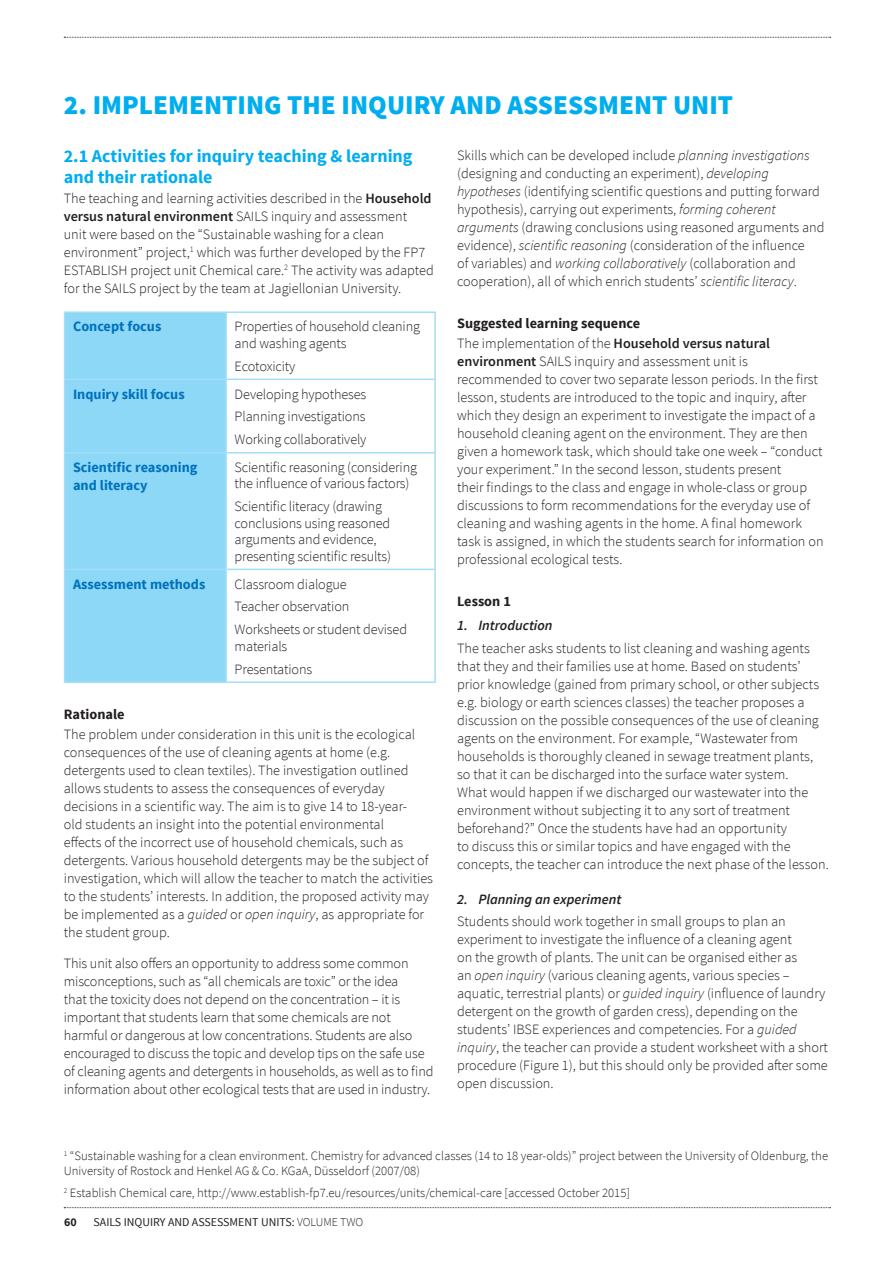
<style>
.page{position:relative;width:893px;height:1263px;background:#fff}
.page>*{position:absolute;margin:0;border:0;box-sizing:border-box;transform-origin:0 0}
._2__Sub-head_1{font:900 27px "Source Sans Pro";color:#00aeef}
._3__Sub-head_2{font:700 18px/20.2px "Source Sans Pro";color:#00aeef}
._5__Body{font:300 14.25px/18px "Source Sans Pro";color:#231f20}
._8__Activity_Body{font:300 14.25px/16.5px "Source Sans Pro";letter-spacing:-.01em;color:#231f20}
._8__Activity_Head{font:700 14.25px/18px "Source Sans Pro";color:#0072bc}
._4__Sub-head_3{font:700 14.25px "Source Sans Pro";color:#231f20}
._5_Sub-head_4{font:italic 600 14.25px "Source Sans Pro";color:#231f20}
._6__Caption{font:300 12.75px/15px "Source Sans Pro";color:#231f20}
.t1{font:12px "Source Sans Pro";color:#231f20}
.t2{font:700 12px "Source Sans Pro";color:#231f20}
.s1{font-weight:600}
.s2{font-style:italic}
.s3{font-weight:300}
</style>
<div class="page">
<div style="left:65px;top:313px;width:160px;height:368px;background:#8dd7f7"></div>
<hr style="left:64px;top:379px;width:162px;height:1px;background:#a3def8">
<hr style="left:226px;top:379px;width:210px;height:1px;background:#a3def8">
<hr style="left:64px;top:452px;width:162px;height:1px;background:#a3def8">
<hr style="left:226px;top:452px;width:210px;height:1px;background:#a3def8">
<hr style="left:64px;top:569px;width:162px;height:1px;background:#a3def8">
<hr style="left:226px;top:569px;width:210px;height:1px;background:#a3def8">
<hr style="left:64px;top:311px;width:162px;height:2px;background:#a3def8">
<hr style="left:64px;top:313px;width:1px;height:66px;background:#a3def8">
<hr style="left:226px;top:311px;width:210px;height:2px;background:#a3def8">
<hr style="left:225px;top:313px;width:2px;height:66px;background:#a3def8">
<hr style="left:434px;top:313px;width:2px;height:66px;background:#a3def8">
<hr style="left:64px;top:380px;width:1px;height:72px;background:#a3def8">
<hr style="left:225px;top:380px;width:2px;height:72px;background:#a3def8">
<hr style="left:434px;top:380px;width:2px;height:72px;background:#a3def8">
<hr style="left:64px;top:453px;width:1px;height:116px;background:#a3def8">
<hr style="left:225px;top:453px;width:2px;height:116px;background:#a3def8">
<hr style="left:434px;top:453px;width:2px;height:116px;background:#a3def8">
<hr style="left:64px;top:570px;width:1px;height:111px;background:#a3def8">
<hr style="left:225px;top:570px;width:2px;height:111px;background:#a3def8">
<hr style="left:434px;top:570px;width:2px;height:111px;background:#a3def8">
<hr style="left:64px;top:681px;width:162px;height:2px;background:#a3def8">
<hr style="left:226px;top:681px;width:210px;height:2px;background:#a3def8">
<svg style="left:64px;top:1207px;width:767px;height:1px"></svg>
<svg style="left:64px;top:37px;width:767px;height:1px"></svg>
<p class="_2__Sub-head_1" style="left:64px;top:87px;width:671px">2. IMPLEMENTING THE INQUIRY AND ASSESSMENT UNIT</p>
<p class="_3__Sub-head_2" style="left:64px;top:147px;width:350px">2.1 Activities for inquiry teaching &amp; learning and their rationale</p>
<p class="_5__Body" style="left:64px;top:189px;width:372px">The teaching and learning activities described in the <span class="s1">Household versus natural environment</span> SAILS inquiry and assessment<br>unit were based on the “Sustainable washing for a clean environment” project,<sup>1</sup> which was further developed by the FP7<br>ESTABLISH project unit Chemical care.<sup>2</sup> The activity was adapted for the SAILS project by the team at Jagiellonian University.</p>
<p class="_8__Activity_Head" style="left:73px;top:318px;width:90px">Concept focus</p>
<p class="_8__Activity_Body" style="left:235px;top:318px;width:187px">Properties of household cleaning and washing agents</p>
<p class="_8__Activity_Body" style="left:235px;top:358px;width:62px">Ecotoxicity</p>
<p class="_8__Activity_Head" style="left:73px;top:385px;width:113px">Inquiry skill focus</p>
<p class="_8__Activity_Body" style="left:235px;top:386px;width:133px">Developing hypotheses</p>
<p class="_8__Activity_Body" style="left:235px;top:408px;width:133px">Planning investigations</p>
<p class="_8__Activity_Body" style="left:235px;top:431px;width:133px">Working collaboratively</p>
<p class="_8__Activity_Head" style="left:73px;top:459px;width:126px">Scientific reasoning and literacy</p>
<p class="_8__Activity_Body" style="left:235px;top:459px;width:184px">Scientific reasoning (considering the influence of various factors)</p>
<p class="_8__Activity_Body" style="left:235px;top:498px;width:158px">Scientific literacy (drawing conclusions using reasoned arguments and evidence, presenting scientific results)</p>
<p class="_8__Activity_Head" style="left:73px;top:575px;width:134px">Assessment methods</p>
<p class="_8__Activity_Body" style="left:235px;top:576px;width:114px">Classroom dialogue</p>
<p class="_8__Activity_Body" style="left:235px;top:598px;width:116px">Teacher observation</p>
<p class="_8__Activity_Body" style="left:235px;top:621px;width:174px">Worksheets or student devised materials</p>
<p class="_8__Activity_Body" style="left:235px;top:661px;width:79px">Presentations</p>
<p class="_4__Sub-head_3" style="left:64px;top:705px;width:62px">Rationale</p>
<p class="_5__Body" style="left:64px;top:725px;width:371px">The problem under consideration in this unit is the ecological consequences of the use of cleaning agents at home (e.g. detergents used to clean textiles). The investigation outlined allows students to assess the consequences of everyday decisions in a scientific way. The aim is to give 14 to 18-year-<br>old students an insight into the potential environmental<br>effects of the incorrect use of household chemicals, such as detergents. Various household detergents may be the subject of investigation, which will allow the teacher to match the activities to the students’ interests. In addition, the proposed activity may be implemented as a <span class="s2">guided</span> or <span class="s2">open inquiry</span>, as appropriate for the student group.</p>
<p class="_5__Body" style="left:64px;top:954px;width:371px">This unit also offers an opportunity to address some common misconceptions, such as “all chemicals are toxic” or the idea<br>that the toxicity does not depend on the concentration – it is important that students learn that some chemicals are not harmful or dangerous at low concentrations. Students are also encouraged to discuss the topic and develop tips on the safe use of cleaning agents and detergents in households, as well as to find information about other ecological tests that are used in industry.</p>
<p class="_5__Body" style="left:457px;top:146px;width:369px">Skills which can be developed include <span class="s2">planning investigations </span>(designing and conducting an experiment), <span class="s2">developing hypotheses</span> (identifying scientific questions and putting forward hypothesis), carrying out experiments, <span class="s2">forming coherent arguments</span> (drawing conclusions using reasoned arguments and evidence), <span class="s2">scientific reasoning</span> (consideration of the influence<br>of variables) and <span class="s2">working collaboratively</span> (collaboration and cooperation), all of which enrich students’ <span class="s2">scientific literacy</span>.</p>
<p class="_4__Sub-head_3" style="left:457px;top:314px;width:184px">Suggested learning sequence</p>
<p class="_5__Body" style="left:457px;top:334px;width:368px">The implementation of the <span class="s1">Household versus natural environment</span> SAILS inquiry and assessment unit is recommended to cover two separate lesson periods. In the first lesson, students are introduced to the topic and inquiry, after which they design an experiment to investigate the impact of a household cleaning agent on the environment. They are then given a homework task, which should take one week – “conduct your experiment.” In the second lesson, students present<br>their findings to the class and engage in whole-class or group discussions to form recommendations for the everyday use of cleaning and washing agents in the home. A final homework task is assigned, in which the students search for information on professional ecological tests.</p>
<p class="_4__Sub-head_3" style="left:457px;top:592px;width:55px">Lesson 1</p>
<p class="_5_Sub-head_4" style="left:457px;top:617px;width:97px">1. Introduction</p>
<p class="_5__Body" style="left:457px;top:639px;width:373px">The teacher asks students to list cleaning and washing agents that they and their families use at home. Based on students’ prior knowledge (gained from primary school, or other subjects e.g. biology or earth sciences classes) the teacher proposes a discussion on the possible consequences of the use of cleaning agents on the environment. For example, “Wastewater from households is thoroughly cleaned in sewage treatment plants, so that it can be discharged into the surface water system.<br>What would happen if we discharged our wastewater into the environment without subjecting it to any sort of treatment beforehand?” Once the students have had an opportunity<br>to discuss this or similar topics and have engaged with the concepts, the teacher can introduce the next phase of the lesson.</p>
<p class="_5_Sub-head_4" style="left:457px;top:890px;width:166px">2. Planning an experiment</p>
<p class="_5__Body" style="left:457px;top:912px;width:372px">Students should work together in small groups to plan an experiment to investigate the influence of a cleaning agent<br>on the growth of plants. The unit can be organised either as<br>an <span class="s2">open inquiry</span> (various cleaning agents, various species – aquatic, terrestrial plants) or <span class="s2">guided inquiry</span> (influence of laundry detergent on the growth of garden cress), depending on the students’ IBSE experiences and competencies. For a <span class="s2">guided inquiry</span>, the teacher can provide a student worksheet with a short procedure (Figure 1), but this should only be provided after some open discussion.</p>
<p class="_6__Caption" style="left:64px;top:1149px;width:766px"><sup>1</sup> “Sustainable washing for a clean environment. Chemistry for advanced classes (14 to 18 year-olds)” project between the University of Oldenburg, the<br>University of Rostock and Henkel AG &amp; Co. KGaA, Düsseldorf (2007/08)</p>
<p class="_6__Caption" style="left:64px;top:1185px;width:568px"><sup>2</sup> Establish Chemical care, http://www.establish-fp7.eu/resources/units/chemical-care [accessed October 2015]</p>
<p class="t2" style="left:64px;top:1214px;width:14px">60</p>
<p class="t1" style="left:94px;top:1214px;width:271px">SAILS INQUIRY AND ASSESSMENT UNITS: <span class="s3">VOLUME TWO</span></p>
</div>
